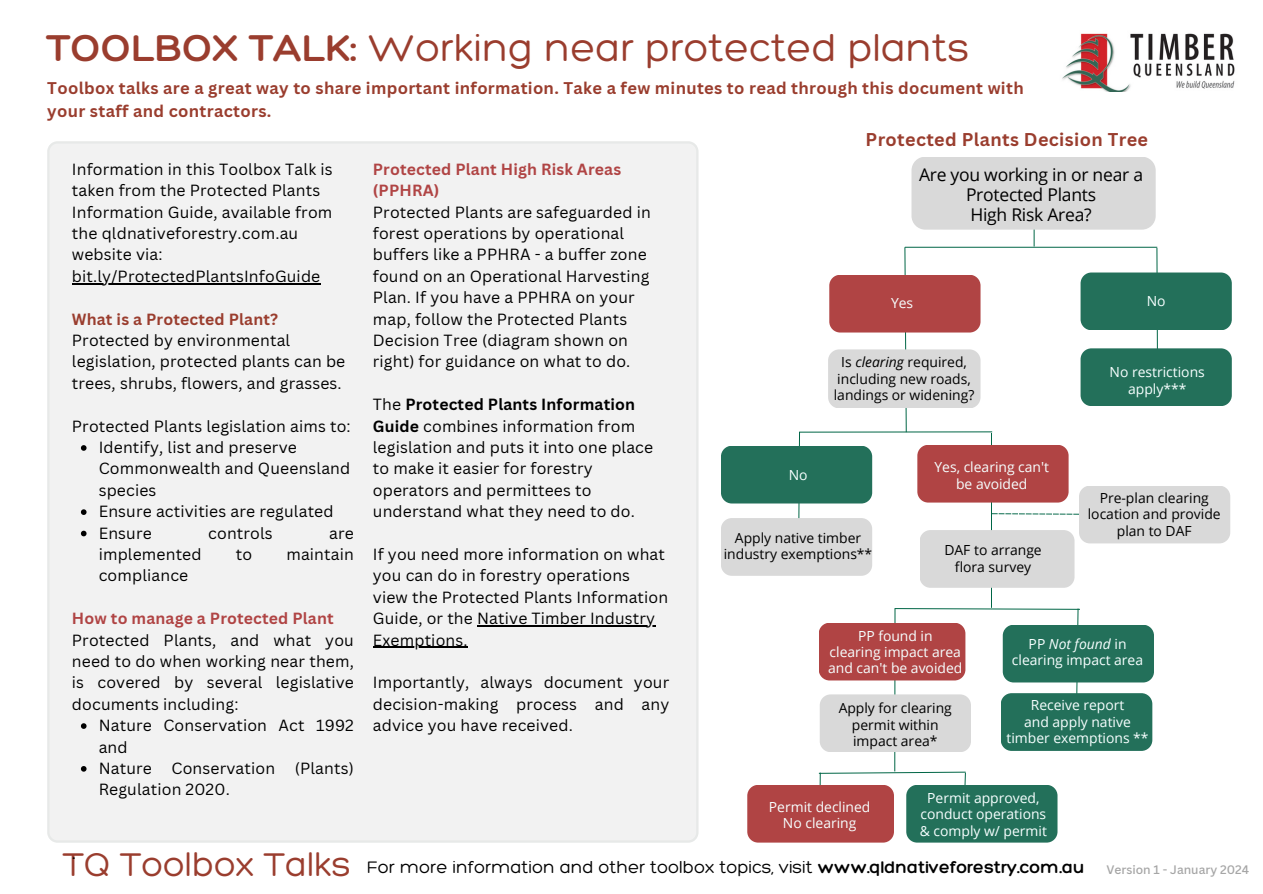
<style>
.page{position:relative;width:1263px;height:894px;background:#fff}
.page>*{position:absolute;margin:0;border:0;box-sizing:border-box;transform-origin:0 0}
.t1{font:300 40.5px "Hero";color:#9a3d2e}
.t2{font:300 35.7px "Hero";color:#9a3d2e}
.t3{font:300 18px "Hero";color:#000}
.t4{font:700 18px "Canva Sans";letter-spacing:.02em;color:#9a3d2e}
.t5{font:17.55px/20.2px "Open Sans";letter-spacing:-.015em;color:#000;text-align:center}
.t6{font:700 16.5px/22.5px "Canva Sans";letter-spacing:.02em;color:#9a3d2e}
.t7{font:15.75px/21.3px "Canva Sans";letter-spacing:.01em;color:#000}
.t8{font:13.95px/16.2px "Open Sans";color:#f7ffff;text-align:center}
.t9{font:13.95px/16.2px "Open Sans";color:#000;text-align:center}
.t10{font:500 12px "Canva Sans";color:#a6a6a6}
.s1{font-style:inherit}
.s2{font-weight:700;color:#9a3d2e}
.s3{font-weight:700;color:#b04444}
.s4{font-weight:700}
.s5{font-style:italic}
</style>
<div class="page">
<div style="left:47px;top:141px;width:651px;height:701px;background:#f2f2f2"></div>
<hr style="left:477px;top:625px;width:178px;height:1px;background:#000">
<hr style="left:373px;top:646px;width:95px;height:1px;background:#000">
<img style="left:1062px;top:33px;width:173px;height:59px">
<hr style="left:72px;top:283px;width:248px;height:1px;background:#000">
<svg style="left:81px;top:445px;width:6px;height:5px"></svg>
<svg style="left:81px;top:509px;width:6px;height:6px"></svg>
<svg style="left:81px;top:530px;width:6px;height:6px"></svg>
<svg style="left:81px;top:723px;width:6px;height:5px"></svg>
<svg style="left:81px;top:765px;width:6px;height:6px"></svg>
<hr style="left:1034px;top:212px;width:1px;height:34px;background:#006646">
<div style="left:911px;top:157px;width:245px;height:72px;background:#d9d9d9;border-radius:14px"></div>
<hr style="left:799px;top:431px;width:193px;height:1px;background:#006646">
<svg style="left:798px;top:431px;width:2px;height:87px"></svg>
<div style="left:721px;top:445px;width:151px;height:58px;background:#23705a;border-radius:11px"></div>
<svg style="left:904px;top:246px;width:3px;height:187px"></svg>
<div style="left:828px;top:349px;width:152px;height:59px;background:#d9d9d9;border-radius:11px"></div>
<svg style="left:1156px;top:247px;width:2px;height:101px"></svg>
<hr style="left:991px;top:433px;width:1px;height:174px;background:#006646">
<hr style="left:905px;top:247px;width:252px;height:1px;background:#006646">
<div style="left:721px;top:518px;width:151px;height:57px;background:#d9d9d9;border-radius:11px"></div>
<svg style="left:992px;top:513px;width:87px;height:1px"></svg>
<div style="left:920px;top:530px;width:154px;height:57px;background:#d9d9d9;border-radius:11px"></div>
<hr style="left:894px;top:608px;width:1px;height:163px;background:#006646">
<svg style="left:894px;top:607px;width:187px;height:140px"></svg>
<div style="left:819px;top:622px;width:146px;height:58px;background:#b04444;border-radius:11px"></div>
<div style="left:1003px;top:624px;width:151px;height:58px;background:#23705a;border-radius:11px"></div>
<div style="left:1001px;top:693px;width:151px;height:57px;background:#23705a;border-radius:11px"></div>
<div style="left:820px;top:694px;width:151px;height:58px;background:#d9d9d9;border-radius:11px"></div>
<svg style="left:818px;top:771px;width:148px;height:21px"></svg>
<div style="left:829px;top:275px;width:151px;height:57px;background:#b04444;border-radius:11px"></div>
<div style="left:917px;top:444px;width:152px;height:58px;background:#b04444;border-radius:11px"></div>
<div style="left:1080px;top:348px;width:152px;height:58px;background:#23705a;border-radius:11px"></div>
<div style="left:906px;top:784px;width:151px;height:58px;background:#23705a;border-radius:11px"></div>
<div style="left:747px;top:784px;width:147px;height:58px;background:#b04444;border-radius:11px"></div>
<div style="left:1080px;top:272px;width:152px;height:58px;background:#23705a;border-radius:11px"></div>
<div style="left:1079px;top:485px;width:151px;height:58px;background:#d9d9d9;border-radius:11px"></div>
<h5 class="t1" style="left:47px;top:23px;width:923px"><span class="s1">TOOLBOX TALK:</span> Working near protected plants</h5>
<h6 class="t6" style="left:47px;top:76px;width:978px">Toolbox talks are a great way to share important information. Take a few minutes to read through this document with your staff and contractors.</h6>
<h6 class="t7" style="left:72px;top:158px;width:262px">Information in this Toolbox Talk is taken from the Protected Plants<br>Information Guide, available from the qldnativeforestry.com.au website via:</h6>
<h6 class="t7" style="left:72px;top:265px;width:250px">bit.ly/ProtectedPlantsInfoGuide</h6>
<h6 class="t7" style="left:72px;top:308px;width:275px"><span class="s2">What is a Protected Plant?<br></span>Protected by environmental legislation, protected plants can be trees, shrubs, flowers, and grasses.</h6>
<h6 class="t7" style="left:72px;top:415px;width:280px">Protected Plants legislation aims to:</h6>
<h6 class="t7" style="left:99px;top:436px;width:253px">Identify, list and preserve<br>Commonwealth and Queensland species</h6>
<h6 class="t7" style="left:99px;top:500px;width:236px">Ensure activities are regulated</h6>
<h6 class="t7" style="left:99px;top:521px;width:55px">Ensure</h6>
<h6 class="t7" style="left:208px;top:521px;width:66px">controls</h6>
<h6 class="t7" style="left:329px;top:521px;width:26px">are</h6>
<h6 class="t7" style="left:99px;top:543px;width:104px">implemented</h6>
<h6 class="t7" style="left:236px;top:543px;width:18px">to</h6>
<h6 class="t7" style="left:286px;top:543px;width:69px">maintain</h6>
<h6 class="t7" style="left:99px;top:564px;width:91px">compliance</h6>
<h6 class="t7" style="left:72px;top:607px;width:283px"><span class="s3">How to manage a Protected Plant<br></span>Protected Plants, and what you need to do when working near them, is covered by several legislative documents including:</h6>
<h6 class="t7" style="left:99px;top:714px;width:257px">Nature Conservation Act 1992 and</h6>
<h6 class="t7" style="left:99px;top:757px;width:257px">Nature Conservation (Plants)<br>Regulation 2020.</h6>
<h1 class="t7" style="left:373px;top:158px;width:279px"><span class="s3">Protected Plant High Risk Areas (PPHRA)<br></span>Protected Plants are safeguarded in forest operations by operational buffers like a PPHRA - a buffer zone found on an Operational Harvesting<br>Plan. If you have a PPHRA on your map, follow the Protected Plants<br>Decision Tree (diagram shown on right) for guidance on what to do.</h1>
<p class="t7" style="left:373px;top:393px;width:282px">The <span class="s4">Protected Plants Information<br>Guide</span> combines information from legislation and puts it into one place to make it easier for forestry operators and permittees to understand what they need to do.</p>
<h3 class="t7" style="left:373px;top:543px;width:297px">If you need more information on what you can do in forestry operations view the Protected Plants Information Guide, or the Native Timber Industry</h3>
<h5 class="t7" style="left:373px;top:628px;width:96px">Exemptions.</h5>
<h5 class="t7" style="left:373px;top:671px;width:298px;text-align:justify">Importantly, always document your decision-making process and any advice you have received.</h5>
<p class="t4" style="left:866px;top:127px;width:284px">Protected Plants Decision Tree</p>
<h6 class="t5" style="left:919px;top:163px;width:226px">Are you working in or near a<br>Protected Plants<br>High Risk Area?</h6>
<h4 class="t8" style="left:1147px;top:292px;width:20px">No</h4>
<h6 class="t8" style="left:891px;top:295px;width:24px">Yes</h6>
<h6 class="t8" style="left:1147px;top:298px;width:20px">No</h6>
<h5 class="t8" style="left:789px;top:466px;width:20px">No</h5>
<h6 class="t9" style="left:834px;top:353px;width:142px">Is <span class="s5">clearing</span> required, including new roads, landings or widening?</h6>
<h5 class="t8" style="left:934px;top:458px;width:116px">Yes, clearing can't be avoided</h5>
<h2 class="t9" style="left:724px;top:529px;width:150px">Apply native timber industry exemptions**</h2>
<p class="t9" style="left:944px;top:541px;width:99px">DAF to arrange flora survey</p>
<h5 class="t8" style="left:1109px;top:363px;width:97px">No restrictions apply***</h5>
<p class="t9" style="left:1088px;top:489px;width:134px">Pre-plan clearing location and provide plan to DAF</p>
<p class="t8" style="left:828px;top:627px;width:136px">PP found in<br>clearing impact area and can't be avoided</p>
<p class="t8" style="left:1012px;top:635px;width:133px">PP <span class="s5">Not found</span> in clearing impact area</p>
<h5 class="t8" style="left:1024px;top:696px;width:108px">Receive report and apply native</h5>
<p class="t8" style="left:1006px;top:729px;width:144px">timber exemptions **</p>
<p class="t9" style="left:839px;top:699px;width:115px">Apply for clearing permit within</p>
<h5 class="t9" style="left:853px;top:732px;width:86px">impact area*</h5>
<p class="t8" style="left:769px;top:798px;width:103px">Permit declined<br>No clearing</p>
<p class="t8" style="left:920px;top:789px;width:129px">Permit approved, conduct operations &amp; comply w/ permit</p>
<h4 class="t2" style="left:63px;top:841px;width:289px">TQ Toolbox Talks</h4>
<h5 class="t3" style="left:367px;top:855px;width:719px">For more information and other toolbox topics, visit <span class="s1">www.qldnativeforestry.com.au</span></h5>
<h6 class="t7" style="left:72px;top:842px;width:6px">.</h6>
<p class="t10" style="left:1106px;top:861px;width:144px">Version 1 - January 2024</p>
</div>
